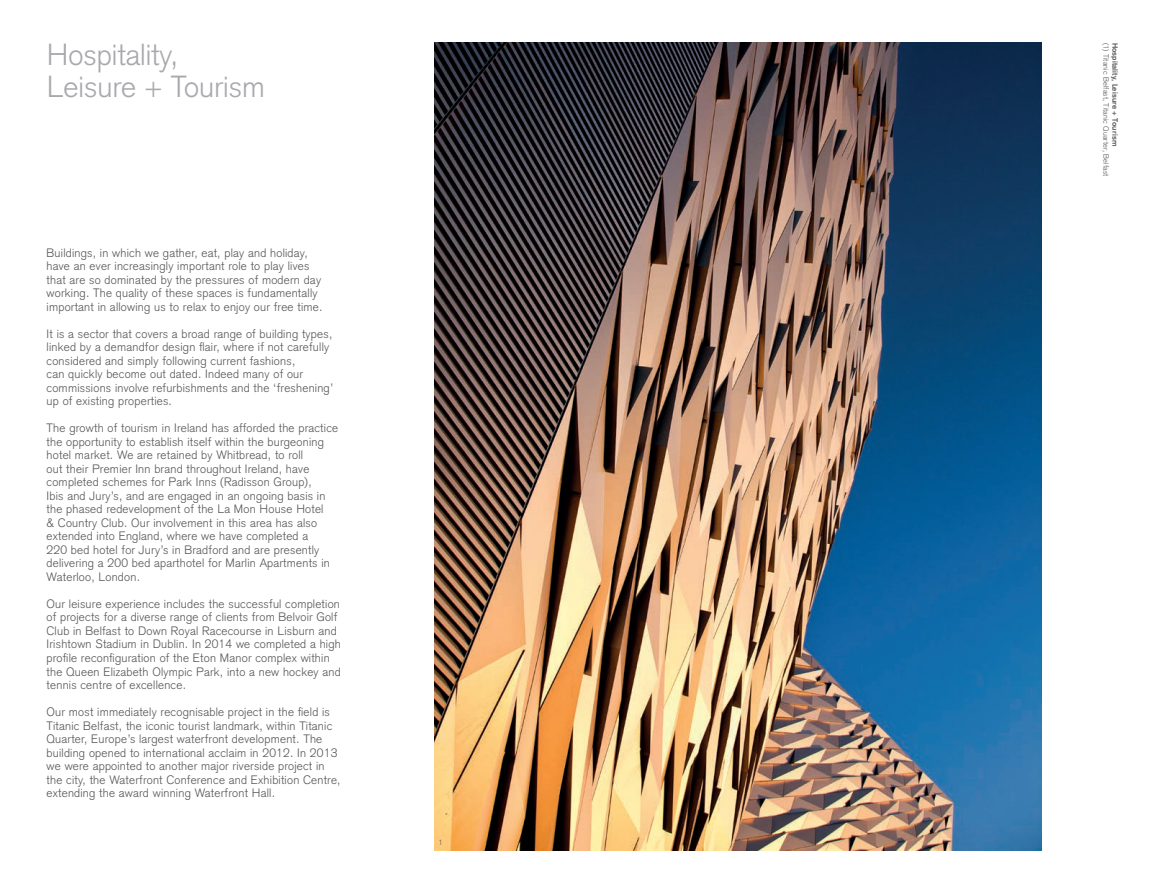
<style>
.page{position:relative;width:1161px;height:893px;background:#fff}
.page>*{position:absolute;margin:0;border:0;box-sizing:border-box;transform-origin:0 0}
.t1{font:300 30px/31.5px "Akzidenz Grotesk";color:#a8a9ad}
.t2{font:300 12px/13.5px "Akzidenz Grotesk";letter-spacing:.02em;color:#57585a}
.t3{font:300 7.5px "Akzidenz Grotesk";letter-spacing:.02em;color:#57585a}
.t4{font:700 7.5px "Akzidenz Grotesk";letter-spacing:.02em;color:#57585a}
</style>
<div class="page">
<img style="left:434px;top:43px;width:607px;height:807px">
<h1 class="t1" style="left:47px;top:39px;width:220px">Hospitality,<br>Leisure + Tourism</h1>
<p class="t2" style="left:47px;top:246px;width:277px">Buildings, in which we gather, eat, play and holiday, have an ever increasingly important role to play lives that are so dominated by the pressures of modern day working. The quality of these spaces is fundamentally important in allowing us to relax to enjoy our free time.</p>
<p class="t2" style="left:47px;top:327px;width:288px">It is a sector that covers a broad range of building types, linked by a demandfor design flair, where if not carefully considered and simply following current fashions,<br>can quickly become out dated. Indeed many of our commissions involve refurbishments and the ‘freshening’ up of existing properties.</p>
<p class="t2" style="left:47px;top:422px;width:293px">The growth of tourism in Ireland has afforded the practice the opportunity to establish itself within the burgeoning hotel market. We are retained by Whitbread, to roll<br>out their Premier Inn brand throughout Ireland, have completed schemes for Park Inns (Radisson Group),<br>Ibis and Jury’s, and are engaged in an ongoing basis in the phased redevelopment of the La Mon House Hotel<br>&amp; Country Club. Our involvement in this area has also extended into England, where we have completed a<br>220 bed hotel for Jury’s in Bradford and are presently delivering a 200 bed aparthotel for Marlin Apartments in Waterloo, London.</p>
<p class="t2" style="left:47px;top:597px;width:296px">Our leisure experience includes the successful completion of projects for a diverse range of clients from Belvoir Golf Club in Belfast to Down Royal Racecourse in Lisburn and Irishtown Stadium in Dublin. In 2014 we completed a high profile reconfiguration of the Eton Manor complex within the Queen Elizabeth Olympic Park, into a new hockey and tennis centre of excellence.</p>
<p class="t2" style="left:47px;top:705px;width:295px">Our most immediately recognisable project in the field is Titanic Belfast, the iconic tourist landmark, within Titanic Quarter, Europe’s largest waterfront development. The building opened to international acclaim in 2012. In 2013 we were appointed to another major riverside project in the city, the Waterfront Conference and Exhibition Centre, extending the award winning Waterfront Hall.</p>
<p class="t3" style="left:439px;top:838px;width:6px">1</p>
<p class="t3" style="left:1110px;top:43px;width:135px;rotate:90deg">(1) Titanic Belfast, Titanic Quarter, Belfast</p>
<p class="t4" style="left:1120px;top:43px;width:105px;rotate:90deg">Hospitality, Leisure + Tourism</p>
</div>
